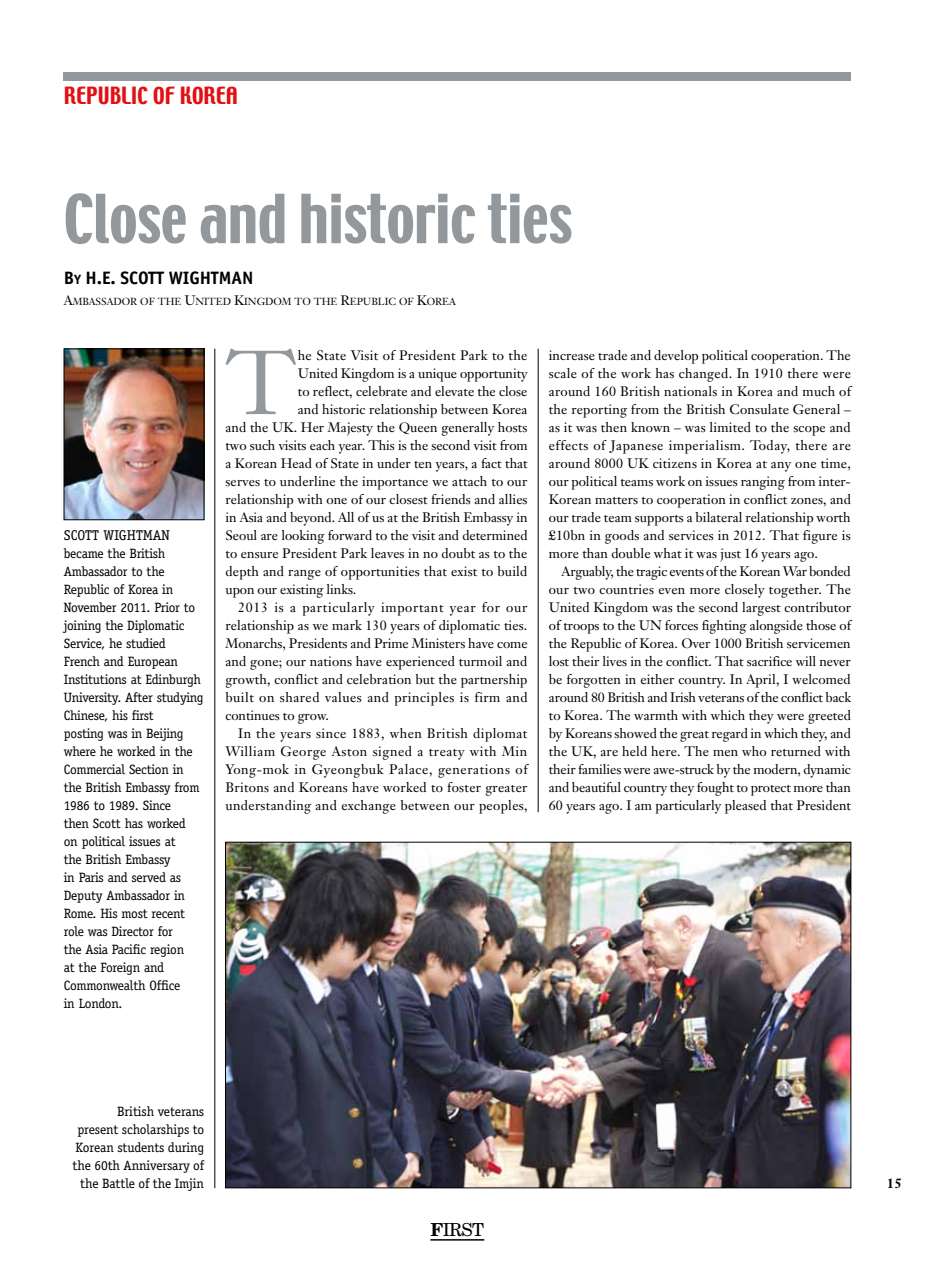
<style>
.page{position:relative;width:936px;height:1263px;background:#fff}
.page>*{position:absolute;margin:0;border:0;box-sizing:border-box;transform-origin:0 0}
.t1{font:89.25px "Janson Text";color:#92989c}
.t2{font:60px "Techno";letter-spacing:-.005em;color:#92989c}
.t3{font:21px "Techno";color:#e30f13}
.t4{font:700 18px "Officina Sans";letter-spacing:-.005em;color:#000}
.t5{font:18px "New Century Schlbk";color:#000}
.t6{font:14.25px "Officina Serif";color:#000}
.t7{font:13.5px/18px "Janson Text";letter-spacing:.005em;color:#000;text-align:justify}
.t8{font:13.5px/18px "Officina Serif";letter-spacing:-.02em;color:#000;text-align:right}
.t9{font:13.5px "Janson Text";letter-spacing:.035em;color:#000}
.t10{font:13.5px "Janson Text";letter-spacing:.04em;color:#000}
.t11{font:13.5px "Janson Text";letter-spacing:.025em;color:#000}
.t12{font:13.5px "Janson Text";letter-spacing:.05em;color:#000}
.t13{font:700 13.5px "Janson Text";color:#000}
.t14{font:10.2px "Janson Text";letter-spacing:-.005em;color:#000}
.s1{font-style:inherit}
.s2{font-size:13.5px}
.s3{font-weight:700}
</style>
<div class="page">
<hr style="left:214px;top:349px;width:1px;height:839px;background:#000">
<hr style="left:538px;top:349px;width:1px;height:463px;background:#000">
<div style="left:64px;top:72px;width:786px;height:9px;background:#92989c"></div>
<hr style="left:430px;top:1239px;width:54px;height:1px;background:#000">
<img style="left:227px;top:844px;width:622px;height:342px">
<img style="left:66px;top:351px;width:136px;height:167px">
<div style="left:64px;top:349px;width:140px;height:171px;border:1px solid #000"></div>
<h3 class="t3" style="left:64px;top:81px;width:176px">REPUBLIC OF KOREA</h3>
<h2 class="t2" style="left:64px;top:178px;width:510px">Close and historic ties</h2>
<h3 class="t4" style="left:64px;top:267px;width:191px"><span class="s1">B</span><span class="s2">y</span> <span class="s1">H.E.</span> SCOTT WIGHTMAN</h3>
<p class="t14" style="left:64px;top:295px;width:394px"><span class="s2">A</span>MBASSADOR OF THE <span class="s2">U</span>NITED <span class="s2">K</span>INGDOM TO THE <span class="s2">R</span>EPUBLIC OF <span class="s2">K</span>OREA</p>
<p class="t6" style="left:64px;top:527px;width:107px">Scott Wightman</p>
<p class="t8" style="left:64px;top:544px;width:141px;text-align:left">became the British<br>Ambassador to the<br>Republic of Korea in<br>November 2011. Prior to joining the Diplomatic<br>Service, he studied<br>French and European<br>Institutions at Edinburgh<br>University. After studying<br>Chinese, his first<br>posting was in Beijing where he worked in the<br>Commercial Section in the British Embassy from<br>1986 to 1989. Since<br>then Scott has worked<br>on political issues at<br>the British Embassy<br>in Paris and served as<br>Deputy Ambassador in<br>Rome. His most recent role was Director for<br>the Asia Pacific region<br>at the Foreign and<br>Commonwealth Office<br>in London.</p>
<h1 class="t1" style="left:226px;top:326px;width:71px">T</h1>
<p class="t7" style="left:298px;top:346px;width:231px">he State Visit of President Park to the</p>
<p class="t7" style="left:298px;top:364px;width:231px">United Kingdom is a unique opportunity</p>
<p class="t7" style="left:298px;top:382px;width:231px">to reflect, celebrate and elevate the close</p>
<p class="t7" style="left:298px;top:400px;width:231px">and historic relationship between Korea</p>
<p class="t7" style="left:225px;top:418px;width:303px">and the UK. Her Majesty the Queen generally hosts</p>
<p class="t7" style="left:225px;top:436px;width:304px">two such visits each year. This is the second visit from</p>
<p class="t7" style="left:225px;top:454px;width:304px">a Korean Head of State in under ten years, a fact that</p>
<p class="t7" style="left:225px;top:472px;width:303px">serves to underline the importance we attach to our</p>
<p class="t7" style="left:225px;top:490px;width:303px">relationship with one of our closest friends and allies</p>
<p class="t7" style="left:225px;top:508px;width:303px">in Asia and beyond. All of us at the British Embassy in</p>
<p class="t7" style="left:225px;top:526px;width:304px">Seoul are looking forward to the visit and determined</p>
<p class="t7" style="left:225px;top:544px;width:303px">to ensure President Park leaves in no doubt as to the</p>
<p class="t7" style="left:225px;top:562px;width:303px">depth and range of opportunities that exist to build</p>
<p class="t7" style="left:225px;top:580px;width:132px">upon our existing links.</p>
<p class="t12" style="left:238px;top:599px;width:290px">2013 is a particularly important year for our</p>
<p class="t7" style="left:225px;top:616px;width:303px">relationship as we mark 130 years of diplomatic ties.</p>
<p class="t7" style="left:225px;top:634px;width:303px">Monarchs, Presidents and Prime Ministers have come</p>
<p class="t7" style="left:225px;top:652px;width:303px">and gone; our nations have experienced turmoil and</p>
<p class="t7" style="left:225px;top:670px;width:303px">growth, conflict and celebration but the partnership</p>
<p class="t9" style="left:225px;top:689px;width:304px">built on shared values and principles is firm and</p>
<p class="t7" style="left:225px;top:706px;width:105px">continues to grow.</p>
<p class="t9" style="left:238px;top:725px;width:290px">In the years since 1883, when British diplomat</p>
<p class="t10" style="left:225px;top:743px;width:303px">William George Aston signed a treaty with Min</p>
<p class="t10" style="left:225px;top:761px;width:303px">Yong-mok in Gyeongbuk Palace, generations of</p>
<p class="t7" style="left:225px;top:778px;width:303px">Britons and Koreans have worked to foster greater</p>
<p class="t11" style="left:225px;top:797px;width:304px">understanding and exchange between our peoples,</p>
<p class="t7" style="left:549px;top:346px;width:304px">increase trade and develop political cooperation. The scale of the work has changed. In 1910 there were around 160 British nationals in Korea and much of the reporting from the British Consulate General – as it was then known – was limited to the scope and effects of Japanese imperialism. Today, there are around 8000 UK citizens in Korea at any one time, our political teams work on issues ranging from inter-Korean matters to cooperation in conflict zones, and our trade team supports a bilateral relationship worth £10bn in goods and services in 2012. That figure is more than double what it was just 16 years ago.</p>
<p class="t7" style="left:549px;top:562px;width:304px;text-indent:13px">Arguably, the tragic events of the Korean War bonded our two countries even more closely together. The United Kingdom was the second largest contributor of troops to the UN forces fighting alongside those of the Republic of Korea. Over 1000 British servicemen lost their lives in the conflict. That sacrifice will never be forgotten in either country. In April, I welcomed around 80 British and Irish veterans of the conflict back to Korea. The warmth with which they were greeted by Koreans showed the great regard in which they, and the UK, are held here. The men who returned with their families were awe-struck by the modern, dynamic and beautiful country they fought to protect more than 60 years ago. I am particularly pleased that President</p>
<p class="t8" style="left:73px;top:1102px;width:133px">British veterans<br>present scholarships to<br>Korean students during the 60th Anniversary of the Battle of the Imjin</p>
<h3 class="t5" style="left:430px;top:1218px;width:55px"><span class="s3">F</span>IRST</h3>
<p class="t13" style="left:886px;top:1174px;width:17px">15</p>
</div>
